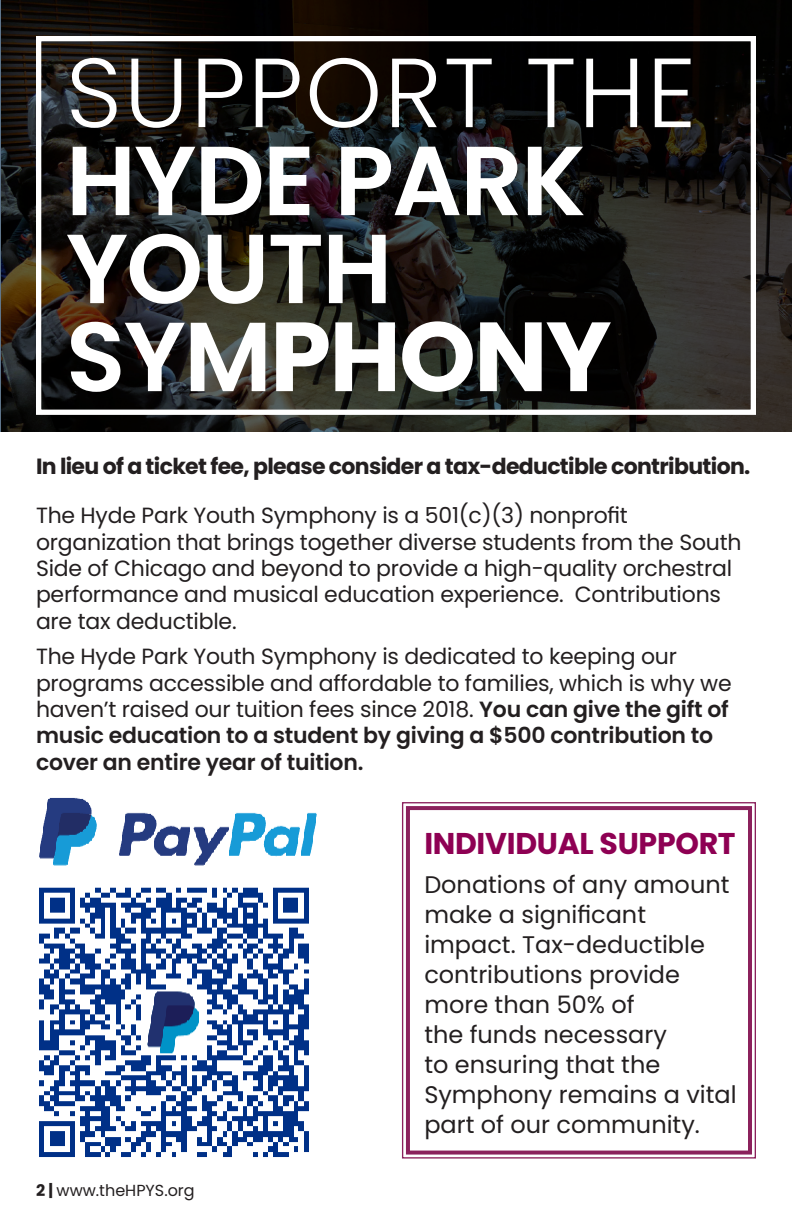
<style>
.page{position:relative;width:792px;height:1224px;background:#fff}
.page>*{position:absolute;margin:0;border:0;box-sizing:border-box;transform-origin:0 0}
.t1{font:600 98px "Poppins";letter-spacing:-.02em;color:#fff}
.t2{font:300 98px "Poppins";letter-spacing:.02em;color:#fff}
.t3{font:700 98px "Poppins";letter-spacing:-.02em;color:#fff}
.t4{font:700 30px "Poppins";letter-spacing:-.01em;color:#8e0053}
.t5{font:24px/30px "Poppins";color:#231f20}
.t6{font:22px/26.4px "Poppins";letter-spacing:-.01em;color:#231f20}
.t7{font:700 22px "Poppins";letter-spacing:-.03em;color:#231f20}
.t8{font:16px "Poppins";color:#231f20}
.s1{font-weight:600}
.s2{font-weight:700}
</style>
<div class="page">
<svg style="left:0;top:0;width:792px;height:432px;background:#171613"></svg>
<div style="left:36px;top:36px;width:720px;height:379px;border:5px solid #fff"></div>
<img style="left:39px;top:797px;width:278px;height:360px">
<svg style="left:402px;top:802px;width:354px;height:357px"></svg>
<div style="left:406px;top:806px;width:346px;height:349px;border:4px solid #8b215c"></div>
<p class="t2" style="left:66px;top:36px;width:632px">SUPPORT THE</p>
<p class="t1" style="left:66px;top:124px;width:522px">HYDE PARK</p>
<p class="t1" style="left:66px;top:212px;width:328px">YOUTH</p>
<p class="t3" style="left:66px;top:300px;width:547px"><span class="s1">SYM</span>PHONY</p>
<p class="t7" style="left:36px;top:453px;width:716px">In lieu of a ticket fee, please consider a tax-deductible contribution.</p>
<p class="t6" style="left:36px;top:503px;width:707px">The Hyde Park Youth Symphony is a 501(c)(3) nonprofit organization that brings together diverse students from the South Side of Chicago and beyond to provide a high-quality orchestral performance and musical education experience. Contributions are tax deductible.</p>
<p class="t6" style="left:36px;top:644px;width:697px">The Hyde Park Youth Symphony is dedicated to keeping our programs accessible and affordable to families, which is why we haven’t raised our tuition fees since 2018. <span class="s1">You can give the gift of music education to a student by giving a $500 contribution to cover an entire year of tuition.</span></p>
<p class="t8" style="left:36px;top:1182px;width:160px"><span class="s2">2 |</span> www.theHPYS.org</p>
<p class="t4" style="left:424px;top:826px;width:313px">INDIVIDUAL SUPPORT</p>
<p class="t5" style="left:424px;top:870px;width:314px">Donations of any amount make a significant impact. Tax-deductible contributions provide more than 50% of<br>the funds necessary<br>to ensuring that the<br>Symphony remains a vital part of our community.</p>
</div>
